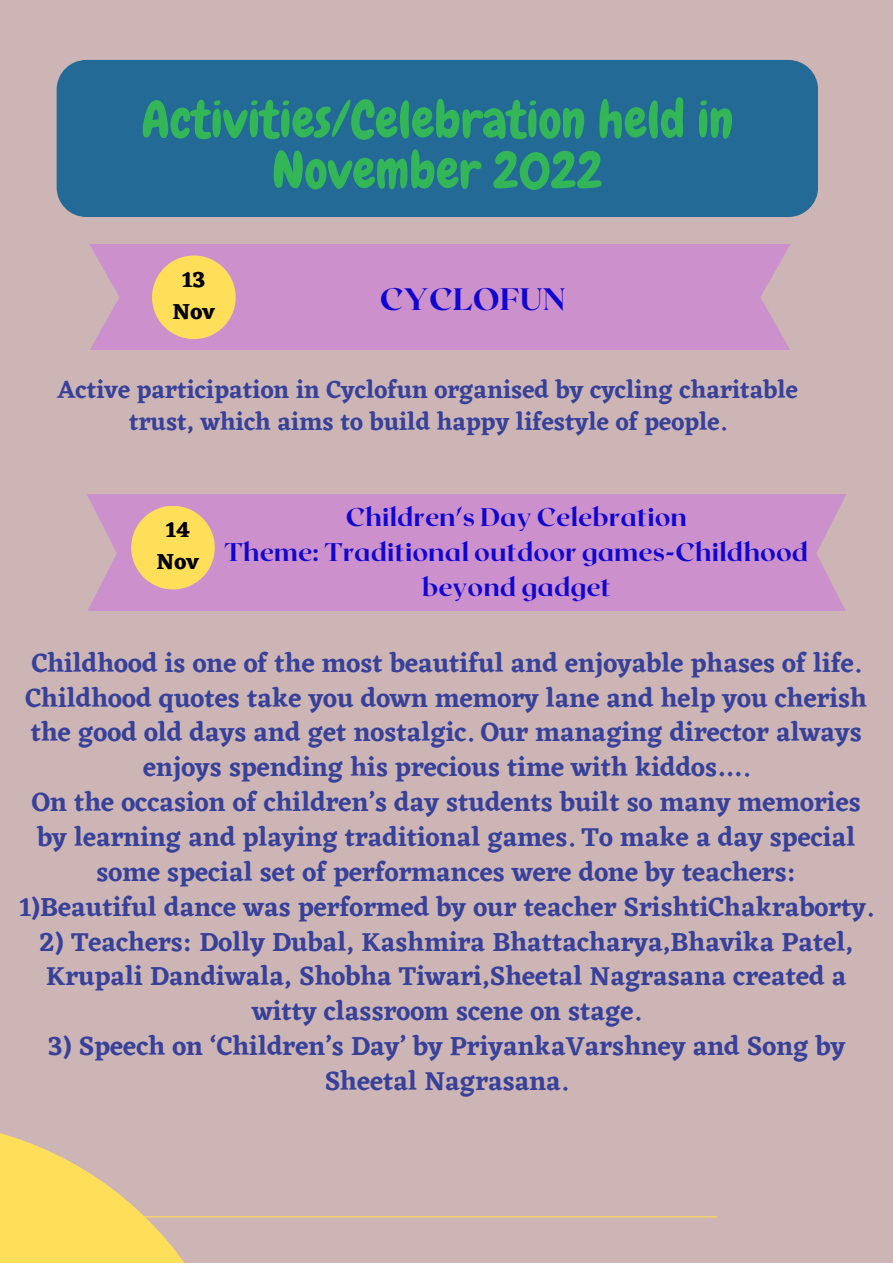
<style>
.page{position:relative;width:893px;height:1264px;background:#fff}
.page>*{position:absolute;margin:0;border:0;box-sizing:border-box;transform-origin:0 0}
.t1{font:51.3px/50.6px "Chewy";color:#33b658;text-align:center}
.t2{font:800 30.9px "Roxborough CF";color:#1006cf}
.t3{font:600 27px/34.8px "Eczar";color:#374199;text-align:center}
.t4{font:800 25.5px/34.8px "Roxborough CF";color:#1006cf;text-align:center}
.t5{font:600 25.2px/32.5px "Eczar";color:#374199;text-align:center}
.t6{font:700 22.65px/31.5px "Eczar";color:#000;text-align:center}
</style>
<div class="page">
<div style="left:0;top:0;width:892px;height:1262px;background:#cdb5b5"></div>
<div style="left:57px;top:60px;width:760px;height:157px;background:#246a96;border-radius:30px"></div>
<svg style="left:0;top:1133px;width:248px;height:129px"></svg>
<hr style="left:57px;top:1216px;width:659px;height:1px;background:#ffde59">
<div style="left:89px;top:244px;width:701px;height:105px;background:#cc90cd"></div>
<div style="left:152px;top:255px;width:84px;height:84px;background:#ffde59;border-radius:50%"></div>
<div style="left:87px;top:494px;width:759px;height:117px;background:#cc90cd"></div>
<div style="left:131px;top:506px;width:84px;height:83px;background:#ffde59;border-radius:50%"></div>
<h1 class="t1" style="left:141px;top:95px;width:593px">Activities/Celebration held in<br>November 2022</h1>
<p class="t6" style="left:173px;top:263px;width:44px">13<br>Nov</p>
<p class="t2" style="left:380px;top:279px;width:187px">CYCLOFUN</p>
<p class="t5" style="left:57px;top:373px;width:742px">Active participation in Cyclofun organised by cycling charitable trust, which aims to build happy lifestyle of people.</p>
<p class="t6" style="left:157px;top:513px;width:44px">14<br>Nov</p>
<p class="t4" style="left:224px;top:498px;width:585px">Children's Day Celebration<br>Theme: Traditional outdoor games-Childhood beyond gadget</p>
<p class="t3" style="left:19px;top:645px;width:855px">Childhood is one of the most beautiful and enjoyable phases of life.<br>Childhood quotes take you down memory lane and help you cherish the good old days and get nostalgic. Our managing director always enjoys spending his precious time with kiddos….<br>On the occasion of children’s day students built so many memories by learning and playing traditional games. To make a day special some special set of performances were done by teachers:<br>1)Beautiful dance was performed by our teacher SrishtiChakraborty.</p>
<p class="t3" style="left:39px;top:923px;width:815px">2) Teachers: Dolly Dubal, Kashmira Bhattacharya,Bhavika Patel,<br>Krupali Dandiwala, Shobha Tiwari,Sheetal Nagrasana created a witty classroom scene on stage.</p>
<p class="t3" style="left:47px;top:1028px;width:799px">3) Speech on ‘Children’s Day’ by PriyankaVarshney and Song by<br>Sheetal Nagrasana.</p>
</div>
